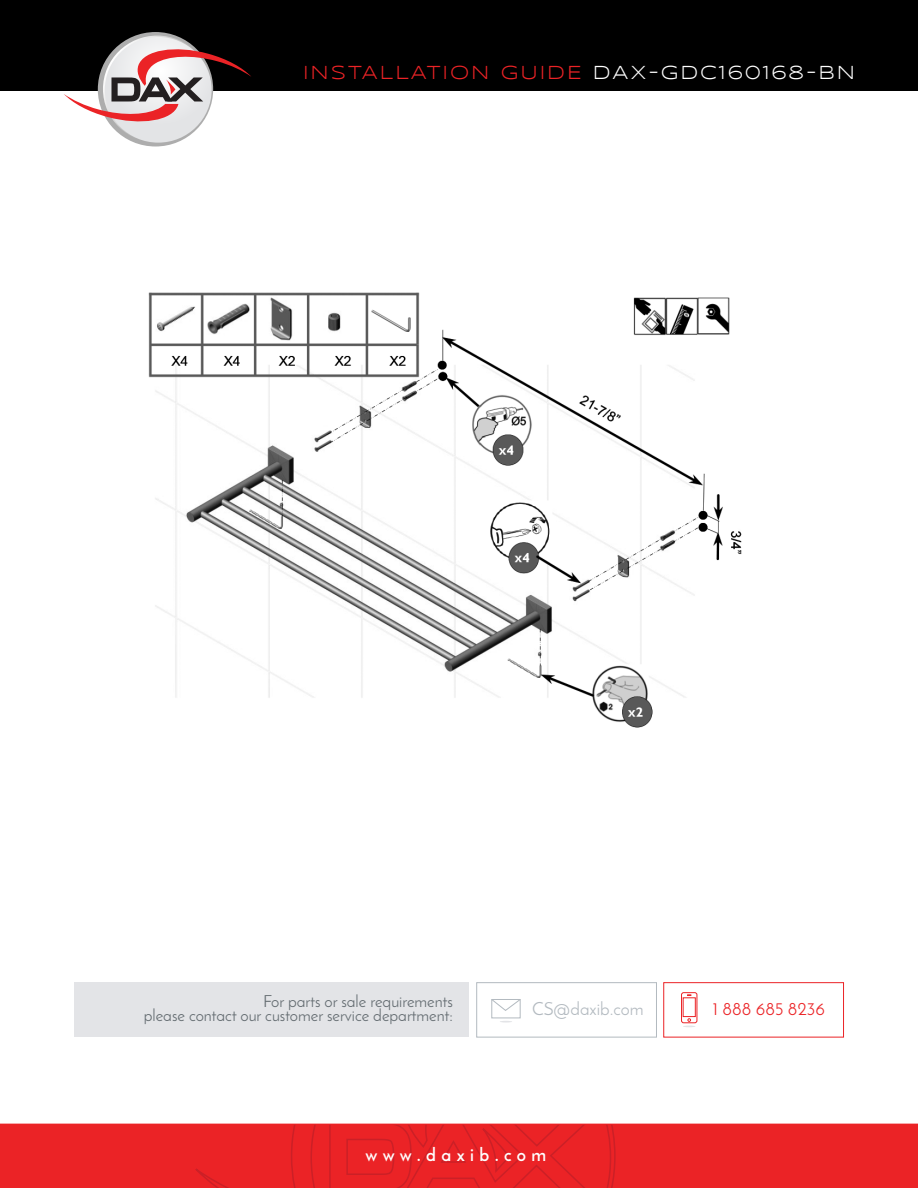
<style>
.page{position:relative;width:918px;height:1188px;background:#fff}
.page>*{position:absolute;margin:0;border:0;box-sizing:border-box;transform-origin:0 0}
.t1{font:19.5px "Syncopate";letter-spacing:.1em;color:#eb2326}
.t2{font:700 18px "Josefin Sans";letter-spacing:.3em;color:#fff}
.t3{font:18px "Josefin Sans";color:#b3bac0}
.t4{font:18px "Josefin Sans";color:#eb2326}
.t5{font:16.5px/13.5px "Josefin Sans";color:#636b70;text-align:right}
.s1{color:#fff}
</style>
<div class="page">
<div style="left:0;top:1124px;width:918px;height:64px;background:#eb2326"></div>
<svg style="left:195px;top:1125px;width:421px;height:63px"></svg>
<div style="left:0;top:0;width:918px;height:90px;background:#000"></div>
<svg style="left:64px;top:36px;width:187px;height:107px"></svg>
<div style="left:74px;top:983px;width:395px;height:54px;background:#e3e4e7"></div>
<div style="left:663px;top:982px;width:181px;height:55px;border:1px solid #eb2326"></div>
<div style="left:476px;top:982px;width:181px;height:55px;border:1px solid #b3bac0"></div>
<svg style="left:681px;top:992px;width:17px;height:35px"></svg>
<svg style="left:500px;top:1021px;width:12px;height:2px"></svg>
<div style="left:491px;top:999px;width:30px;height:19px;border:1px solid #b3bac0"></div>
<svg style="left:491px;top:999px;width:30px;height:12px"></svg>
<img style="left:148px;top:292px;width:594px;height:436px">
<p class="t1" style="left:303px;top:61px;width:554px">INSTALLATION GUIDE <span class="s1">DAX-GDC160168-BN</span></p>
<p class="t5" style="left:144px;top:995px;width:311px">For parts or sale requirements<br>please contact our customer service department:</p>
<p class="t4" style="left:713px;top:998px;width:114px">1 888 685 8236</p>
<p class="t3" style="left:532px;top:998px;width:113px">CS@daxib.com</p>
<p class="t2" style="left:367px;top:1144px;width:182px">www.daxib.com</p>
</div>
